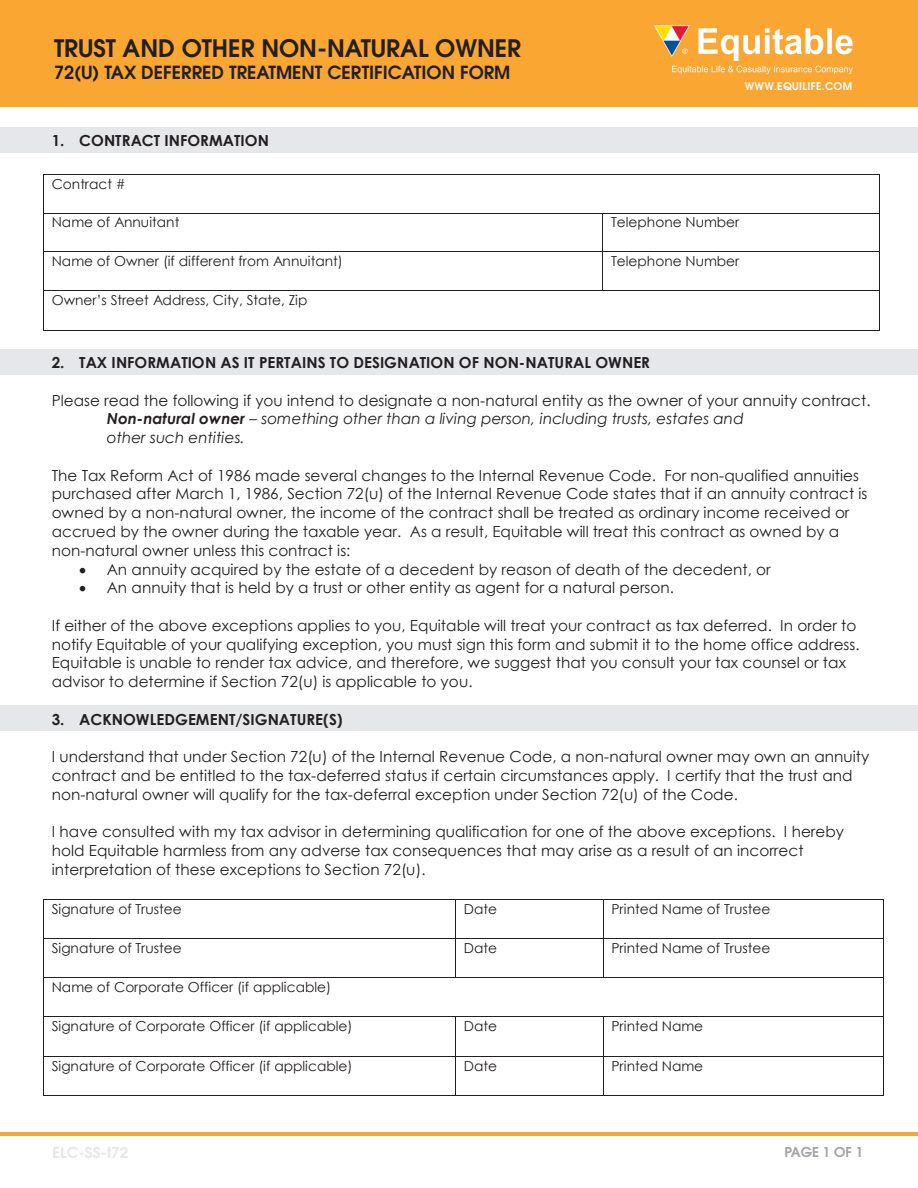
<style>
.page{position:relative;width:918px;height:1188px;background:#fff}
.page>*{position:absolute;margin:0;border:0;box-sizing:border-box;transform-origin:0 0}
.T4{font:600 24px "Avant Garde";color:#231f20}
.T4-2{font:600 18px "Avant Garde";color:#231f20}
.t1{font:15.3px/18.8px "Century Gothic";letter-spacing:.005em;color:#231f20}
.t2{font:700 15.3px "Century Gothic";color:#231f20}
.t3{font:600 15px "Avant Garde";color:#e6e7e9}
.t4{font:13.8px "Century Gothic";color:#231f20}
.t5{font:600 13.5px "Avant Garde LT";color:#a1a3a6}
.t6{font:600 10.5px "Avant Garde";letter-spacing:.03em;color:#fff}
.s1{font-weight:700;font-style:italic}
.s2{font-style:italic}
</style>
<div class="page">
<div style="left:0;top:706px;width:918px;height:25px;background:#e6e7e9"></div>
<div style="left:0;top:349px;width:918px;height:25px;background:#e6e7e9"></div>
<hr style="left:0;top:1132px;width:918px;height:4px;background:#faa633">
<div style="left:0;top:128px;width:918px;height:25px;background:#e6e7e9"></div>
<div style="left:0;top:0;width:918px;height:106px;background:#faa633"></div>
<img style="left:654px;top:25px;width:199px;height:50px">
<hr style="left:44px;top:174px;width:835px;height:1px;background:#231f20">
<hr style="left:43px;top:175px;width:1px;height:38px;background:#231f20">
<hr style="left:879px;top:175px;width:1px;height:38px;background:#231f20">
<hr style="left:44px;top:213px;width:559px;height:1px;background:#231f20">
<hr style="left:603px;top:213px;width:276px;height:1px;background:#231f20">
<hr style="left:43px;top:214px;width:1px;height:38px;background:#231f20">
<hr style="left:603px;top:214px;width:1px;height:38px;background:#231f20">
<hr style="left:879px;top:214px;width:1px;height:38px;background:#231f20">
<hr style="left:44px;top:252px;width:559px;height:1px;background:#231f20">
<hr style="left:603px;top:252px;width:276px;height:1px;background:#231f20">
<hr style="left:43px;top:252px;width:1px;height:38px;background:#231f20">
<hr style="left:603px;top:252px;width:1px;height:38px;background:#231f20">
<hr style="left:879px;top:252px;width:1px;height:38px;background:#231f20">
<hr style="left:44px;top:290px;width:559px;height:1px;background:#231f20">
<hr style="left:603px;top:290px;width:276px;height:1px;background:#231f20">
<hr style="left:43px;top:291px;width:1px;height:39px;background:#231f20">
<hr style="left:44px;top:330px;width:835px;height:1px;background:#231f20">
<hr style="left:879px;top:291px;width:1px;height:39px;background:#231f20">
<hr style="left:44px;top:899px;width:411px;height:1px;background:#231f20">
<hr style="left:456px;top:899px;width:147px;height:1px;background:#231f20">
<hr style="left:604px;top:899px;width:279px;height:1px;background:#231f20">
<hr style="left:43px;top:900px;width:1px;height:38px;background:#231f20">
<hr style="left:455px;top:900px;width:1px;height:38px;background:#231f20">
<hr style="left:603px;top:900px;width:1px;height:38px;background:#231f20">
<hr style="left:883px;top:900px;width:1px;height:38px;background:#231f20">
<hr style="left:44px;top:938px;width:411px;height:1px;background:#231f20">
<hr style="left:456px;top:938px;width:147px;height:1px;background:#231f20">
<hr style="left:604px;top:938px;width:279px;height:1px;background:#231f20">
<hr style="left:43px;top:939px;width:1px;height:38px;background:#231f20">
<hr style="left:455px;top:939px;width:1px;height:38px;background:#231f20">
<hr style="left:603px;top:939px;width:1px;height:38px;background:#231f20">
<hr style="left:883px;top:939px;width:1px;height:38px;background:#231f20">
<hr style="left:44px;top:977px;width:411px;height:1px;background:#231f20">
<hr style="left:456px;top:977px;width:147px;height:1px;background:#231f20">
<hr style="left:604px;top:977px;width:279px;height:1px;background:#231f20">
<hr style="left:43px;top:978px;width:1px;height:38px;background:#231f20">
<hr style="left:883px;top:978px;width:1px;height:38px;background:#231f20">
<hr style="left:44px;top:1016px;width:411px;height:1px;background:#231f20">
<hr style="left:456px;top:1016px;width:147px;height:1px;background:#231f20">
<hr style="left:604px;top:1016px;width:279px;height:1px;background:#231f20">
<hr style="left:43px;top:1017px;width:1px;height:39px;background:#231f20">
<hr style="left:455px;top:1017px;width:1px;height:39px;background:#231f20">
<hr style="left:603px;top:1017px;width:1px;height:39px;background:#231f20">
<hr style="left:883px;top:1017px;width:1px;height:39px;background:#231f20">
<hr style="left:44px;top:1056px;width:411px;height:1px;background:#231f20">
<hr style="left:456px;top:1056px;width:147px;height:1px;background:#231f20">
<hr style="left:604px;top:1056px;width:279px;height:1px;background:#231f20">
<hr style="left:43px;top:1057px;width:1px;height:38px;background:#231f20">
<hr style="left:44px;top:1095px;width:411px;height:1px;background:#231f20">
<hr style="left:455px;top:1057px;width:1px;height:38px;background:#231f20">
<hr style="left:456px;top:1095px;width:147px;height:1px;background:#231f20">
<hr style="left:603px;top:1057px;width:1px;height:38px;background:#231f20">
<hr style="left:604px;top:1095px;width:279px;height:1px;background:#231f20">
<hr style="left:883px;top:1057px;width:1px;height:38px;background:#231f20">
<p class="T4" style="left:54px;top:33px;width:469px">TRUST AND OTHER NON-NATURAL OWNER</p>
<p class="T4-2" style="left:54px;top:61px;width:458px">72(U) TAX DEFERRED TREATMENT CERTIFICATION FORM</p>
<p class="t6" style="left:745px;top:79px;width:109px">WWW.EQUILIFE.COM</p>
<p class="t2" style="left:52px;top:129px;width:219px">1. CONTRACT INFORMATION</p>
<p class="t4" style="left:52px;top:174px;width:76px">Contract #</p>
<p class="t4" style="left:52px;top:213px;width:129px">Name of Annuitant</p>
<p class="t4" style="left:611px;top:213px;width:130px">Telephone Number</p>
<p class="t4" style="left:52px;top:251px;width:293px">Name of Owner (if different from Annuitant)</p>
<p class="t4" style="left:611px;top:251px;width:130px">Telephone Number</p>
<p class="t4" style="left:52px;top:290px;width:257px">Owner’s Street Address, City, State, Zip</p>
<p class="t2" style="left:52px;top:351px;width:600px">2. TAX INFORMATION AS IT PERTAINS TO DESIGNATION OF NON-NATURAL OWNER</p>
<p class="t1" style="left:107px;top:391px;width:765px;text-indent:-55px">Please read the following if you intend to designate a non-natural entity as the owner of your annuity contract.<br><span class="s1">Non-natural owner</span> <span class="s2">– something other than a living person, including trusts, estates and<br>other such entities.</span></p>
<p class="t1" style="left:52px;top:466px;width:817px">The Tax Reform Act of 1986 made several changes to the Internal Revenue Code. For non-qualified annuities purchased after March 1, 1986, Section 72(u) of the Internal Revenue Code states that if an annuity contract is owned by a non-natural owner, the income of the contract shall be treated as ordinary income received or accrued by the owner during the taxable year. As a result, Equitable will treat this contract as owned by a non-natural owner unless this contract is:</p>
<p class="t1" style="left:79px;top:559px;width:693px">• An annuity acquired by the estate of a decedent by reason of death of the decedent, or</p>
<p class="t1" style="left:79px;top:578px;width:596px">• An annuity that is held by a trust or other entity as agent for a natural person.</p>
<p class="t1" style="left:52px;top:616px;width:810px">If either of the above exceptions applies to you, Equitable will treat your contract as tax deferred. In order to notify Equitable of your qualifying exception, you must sign this form and submit it to the home office address.<br>Equitable is unable to render tax advice, and therefore, we suggest that you consult your tax counsel or tax advisor to determine if Section 72(u) is applicable to you.</p>
<p class="t2" style="left:52px;top:707px;width:292px">3. ACKNOWLEDGEMENT/SIGNATURE(S)</p>
<p class="t1" style="left:52px;top:747px;width:819px">I understand that under Section 72(u) of the Internal Revenue Code, a non-natural owner may own an annuity contract and be entitled to the tax-deferred status if certain circumstances apply. I certify that the trust and non-natural owner will qualify for the tax-deferral exception under Section 72(u) of the Code.</p>
<p class="t1" style="left:52px;top:822px;width:794px">I have consulted with my tax advisor in determining qualification for one of the above exceptions. I hereby hold Equitable harmless from any adverse tax consequences that may arise as a result of an incorrect interpretation of these exceptions to Section 72(u).</p>
<p class="t4" style="left:52px;top:899px;width:132px">Signature of Trustee</p>
<p class="t4" style="left:464px;top:899px;width:35px">Date</p>
<p class="t4" style="left:612px;top:899px;width:160px">Printed Name of Trustee</p>
<p class="t4" style="left:52px;top:938px;width:132px">Signature of Trustee</p>
<p class="t4" style="left:464px;top:938px;width:35px">Date</p>
<p class="t4" style="left:612px;top:938px;width:160px">Printed Name of Trustee</p>
<p class="t4" style="left:52px;top:977px;width:281px">Name of Corporate Officer (if applicable)</p>
<p class="t4" style="left:52px;top:1016px;width:302px">Signature of Corporate Officer (if applicable)</p>
<p class="t4" style="left:464px;top:1016px;width:35px">Date</p>
<p class="t4" style="left:612px;top:1016px;width:93px">Printed Name</p>
<p class="t4" style="left:52px;top:1056px;width:302px">Signature of Corporate Officer (if applicable)</p>
<p class="t4" style="left:464px;top:1056px;width:35px">Date</p>
<p class="t4" style="left:612px;top:1056px;width:93px">Printed Name</p>
<p class="t3" style="left:52px;top:1143px;width:77px">ELC-SS-t72</p>
<p class="t5" style="left:784px;top:1144px;width:80px">PAGE 1 OF 1</p>
</div>
